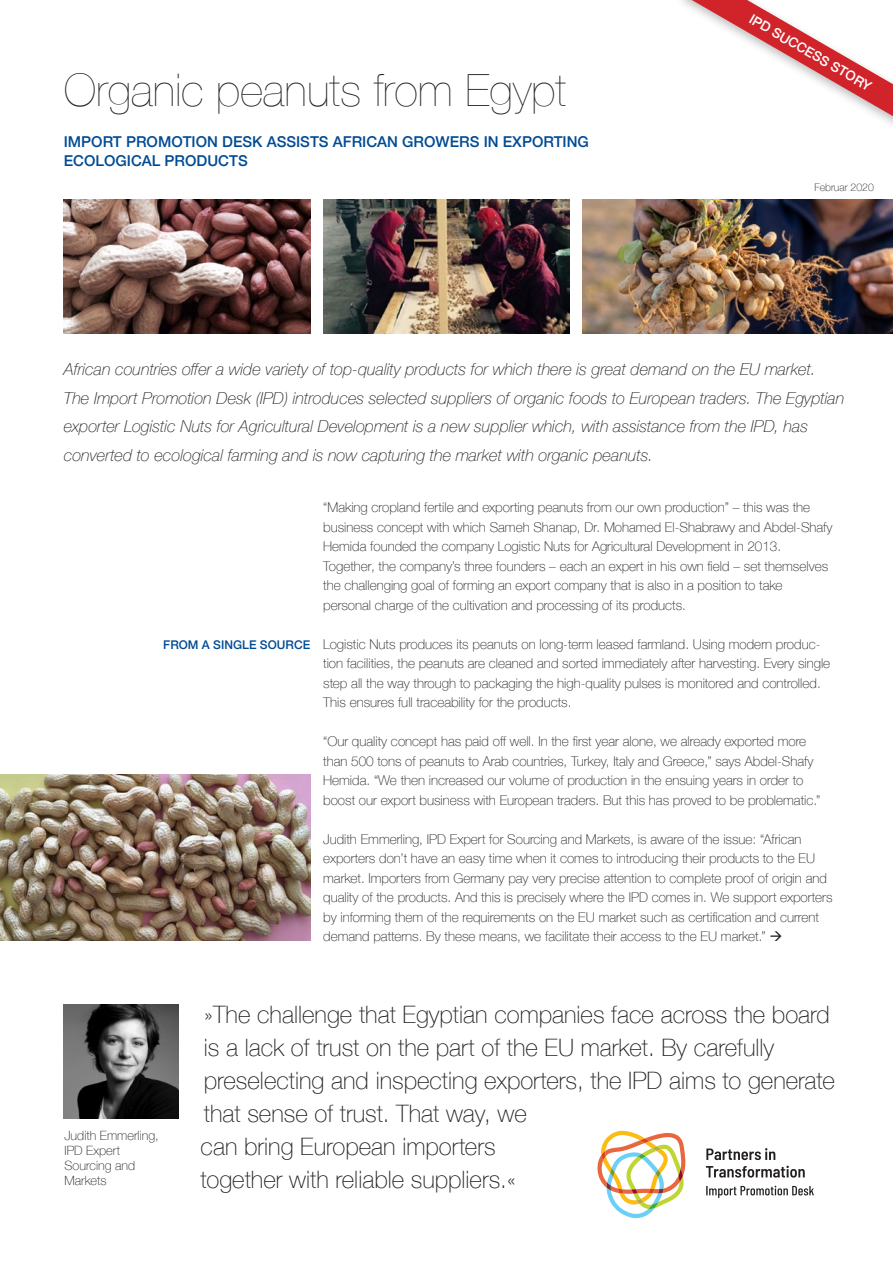
<style>
.page{position:relative;width:893px;height:1263px;background:#fff}
.page>*{position:absolute;margin:0;border:0;box-sizing:border-box;transform-origin:0 0}
.t1{font:200 45px "Helvetica Neue";color:#231f20}
.t2{font:100 24px/33px "Helvetica Neue";color:#231f20}
.t3{font:italic 100 16.5px/28.5px "Helvetica Neue";color:#231f20}
.t4{font:500 15px/19.5px "Helvetica Neue";color:#014b94}
.t5{font:100 13.5px/19.5px "Helvetica Neue";color:#231f20}
.t6{font:500 13.5px "Helvetica Neue";color:#fff}
.t7{font:100 12.75px/15px "Helvetica Neue";color:#231f20}
.t8{font:500 12px "Helvetica Neue";color:#014b94}
.t9{font:100 10.5px "Helvetica Neue";color:#231f20}
</style>
<div class="page">
<svg style="left:692px;top:0;width:201px;height:116px"></svg>
<img style="left:63px;top:1004px;width:115px;height:115px">
<img style="left:64px;top:200px;width:246px;height:133px">
<img style="left:323px;top:200px;width:247px;height:133px">
<img style="left:0;top:774px;width:310px;height:167px">
<img style="left:583px;top:200px;width:310px;height:133px">
<svg style="left:597px;top:1130px;width:89px;height:88px"></svg>
<svg style="left:706px;top:1148px;width:69px;height:12px"></svg>
<svg style="left:706px;top:1166px;width:99px;height:11px"></svg>
<svg style="left:706px;top:1186px;width:108px;height:12px"></svg>
<h1 class="t1" style="left:64px;top:55px;width:504px">Organic peanuts from Egypt</h1>
<p class="t4" style="left:64px;top:130px;width:527px">IMPORT PROMOTION DESK ASSISTS AFRICAN GROWERS IN EXPORTING<br>ECOLOGICAL PRODUCTS</p>
<p class="t6" style="left:756px;top:8px;width:140px;rotate:30deg">IPD SUCCESS STORY</p>
<p class="t9" style="left:815px;top:179px;width:61px">Februar 2020</p>
<p class="t3" style="left:64px;top:354px;width:782px">African countries offer a wide variety of top-quality products for which there is great demand on the EU market.<br>The Import Promotion Desk (IPD) introduces selected suppliers of organic foods to European traders. The Egyptian exporter Logistic Nuts for Agricultural Development is a new supplier which, with assistance from the IPD, has converted to ecological farming and is now capturing the market with organic peanuts.</p>
<p class="t8" style="left:163px;top:635px;width:148px">FROM A SINGLE SOURCE</p>
<p class="t5" style="left:323px;top:497px;width:511px">“Making cropland fertile and exporting peanuts from our own production” – this was the business concept with which Sameh Shanap, Dr. Mohamed El-Shabrawy and Abdel-Shafy Hemida founded the company Logistic Nuts for Agricultural Development in 2013.<br>Together, the company’s three founders – each an expert in his own field – set themselves the challenging goal of forming an export company that is also in a position to take personal charge of the cultivation and processing of its products.</p>
<p class="t5" style="left:323px;top:634px;width:509px">Logistic Nuts produces its peanuts on long-term leased farmland. Using modern produc&shy;tion facilities, the peanuts are cleaned and sorted immediately after harvesting. Every single step all the way through to packaging the high-quality pulses is monitored and controlled.<br>This ensures full traceability for the products.</p>
<p class="t5" style="left:323px;top:731px;width:499px">“Our quality concept has paid off well. In the first year alone, we already exported more than 500 tons of peanuts to Arab countries, Turkey, Italy and Greece,” says Abdel-Shafy Hemida. “We then increased our volume of production in the ensuing years in order to boost our export business with European traders. But this has proved to be problematic.”</p>
<p class="t5" style="left:323px;top:829px;width:511px">Judith Emmerling, IPD Expert for Sourcing and Markets, is aware of the issue: “African exporters don’t have an easy time when it comes to introducing their products to the EU market. Importers from Germany pay very precise attention to complete proof of origin and quality of the products. And this is precisely where the IPD comes in. We support exporters by informing them of the requirements on the EU market such as certification and current demand patterns. By these means, we facilitate their access to the EU market.” →</p>
<p class="t7" style="left:65px;top:1127px;width:96px">Judith Emmerling,<br>IPD Expert<br>Sourcing and<br>Markets</p>
<p class="t2" style="left:201px;top:997px;width:636px">»The challenge that Egyptian companies face across the board is a lack of trust on the part of the EU market. By carefully preselecting and inspecting exporters, the IPD aims to generate that sense of trust. That way, we<br>can bring European importers<br>together with reliable suppliers.«</p>
</div>
